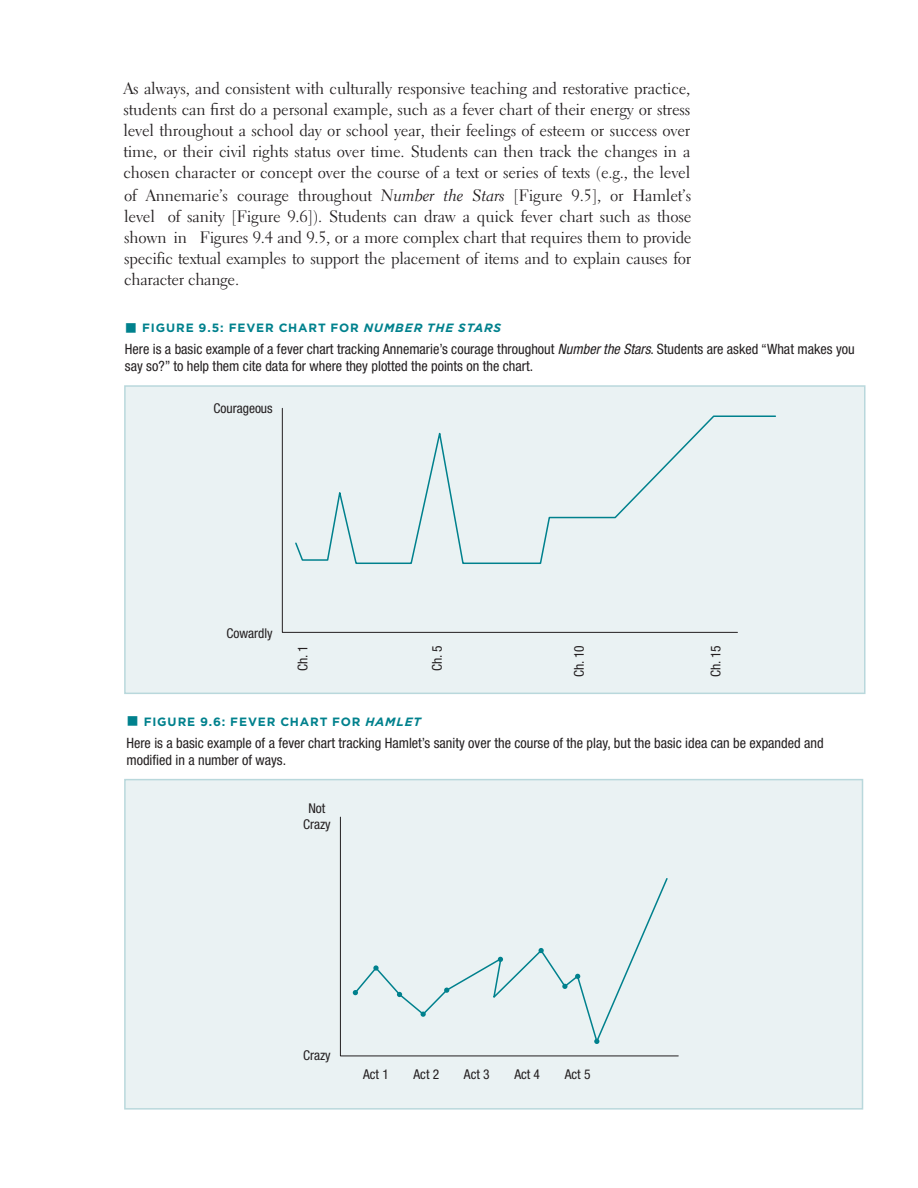
<style>
.page{position:relative;width:918px;height:1188px;background:#fff}
.page>*{position:absolute;margin:0;border:0;box-sizing:border-box;transform-origin:0 0}
.t1{font:16.5px/21px "Electra LT Std";letter-spacing:-.015em;color:#231f20;text-align:justify}
.t2{font:condensed 14.25px/17.2px "Helvetica Neue LT Std";color:#231f20}
.t3{font:condensed 13.5px/16.5px "Helvetica Neue LT Std";color:#231f20;text-align:center}
.t4{font:700 12px "Gotham";letter-spacing:.07em;color:#00818d}
.s1{font-family:"Electra LT Std Cursive"}
.s2{font-style:italic}
</style>
<div class="page">
<div style="left:125px;top:386px;width:740px;height:307px;background:#eaf2f3"></div>
<svg style="left:282px;top:408px;width:456px;height:225px"></svg>
<svg style="left:294px;top:415px;width:482px;height:150px"></svg>
<div style="left:124px;top:385px;width:742px;height:309px;border:2px solid #b9d8dc"></div>
<div style="left:125px;top:780px;width:738px;height:329px;background:#eaf2f3"></div>
<svg style="left:340px;top:816px;width:339px;height:241px"></svg>
<svg style="left:353px;top:877px;width:316px;height:169px"></svg>
<svg style="left:397px;top:992px;width:5px;height:5px"></svg>
<svg style="left:421px;top:1012px;width:5px;height:5px"></svg>
<svg style="left:444px;top:987px;width:5px;height:6px"></svg>
<svg style="left:498px;top:957px;width:5px;height:5px"></svg>
<svg style="left:538px;top:948px;width:6px;height:5px"></svg>
<svg style="left:562px;top:984px;width:6px;height:5px"></svg>
<svg style="left:575px;top:974px;width:5px;height:5px"></svg>
<svg style="left:594px;top:1039px;width:6px;height:5px"></svg>
<svg style="left:353px;top:990px;width:5px;height:5px"></svg>
<svg style="left:373px;top:965px;width:6px;height:6px"></svg>
<div style="left:124px;top:779px;width:739px;height:331px;border:2px solid #b9d8dc"></div>
<p class="t1" style="left:123px;top:78px;width:569px">As always, and consistent with culturally responsive teaching and restorative practice, students can first do a personal example, such as a fever chart of their energy or stress level throughout a school day or school year, their feelings of esteem or success over time, or their civil rights status over time. Students can then track the changes in a chosen character or concept over the course of a text or series of texts (e.g., the level</p>
<p class="t1" style="left:124px;top:185px;width:569px">of Annemarie’s courage throughout <span class="s1">Number the Stars</span> [Figure 9.5], or Hamlet’s level of sanity [Figure 9.6]). Students can draw a quick fever chart such as those shown in Figures 9.4 and 9.5, or a more complex chart that requires them to provide specific textual examples to support the placement of items and to explain causes for character change.</p>
<p class="t4" style="left:142px;top:320px;width:361px">FIGURE 9.5: FEVER CHART FOR <span class="s2">NUMBER THE STARS</span></p>
<p class="t2" style="left:125px;top:340px;width:731px">Here is a basic example of a fever chart tracking Annemarie’s courage throughout <span class="s2">Number the Stars</span>. Students are asked “What makes you say so?” to help them cite data for where they plotted the points on the chart.</p>
<p class="t3" style="left:214px;top:400px;width:61px">Courageous</p>
<p class="t3" style="left:227px;top:624px;width:48px">Cowardly</p>
<p class="t3" style="left:294px;top:671px;width:27px;rotate:-90deg">Ch. 1</p>
<p class="t3" style="left:429px;top:671px;width:27px;rotate:-90deg">Ch. 5</p>
<p class="t3" style="left:571px;top:677px;width:34px;rotate:-90deg">Ch. 10</p>
<p class="t3" style="left:708px;top:677px;width:34px;rotate:-90deg">Ch. 15</p>
<p class="t4" style="left:144px;top:714px;width:279px">FIGURE 9.6: FEVER CHART FOR <span class="s2">HAMLET</span></p>
<p class="t2" style="left:126px;top:734px;width:699px">Here is a basic example of a fever chart tracking Hamlet’s sanity over the course of the play, but the basic idea can be expanded and modified in a number of ways.</p>
<p class="t3" style="left:303px;top:799px;width:29px">Not<br>Crazy</p>
<p class="t3" style="left:303px;top:1047px;width:29px">Crazy</p>
<p class="t3" style="left:363px;top:1065px;width:27px">Act 1</p>
<p class="t3" style="left:414px;top:1065px;width:27px">Act 2</p>
<p class="t3" style="left:464px;top:1065px;width:27px">Act 3</p>
<p class="t3" style="left:514px;top:1065px;width:27px">Act 4</p>
<p class="t3" style="left:565px;top:1065px;width:27px">Act 5</p>
</div>
